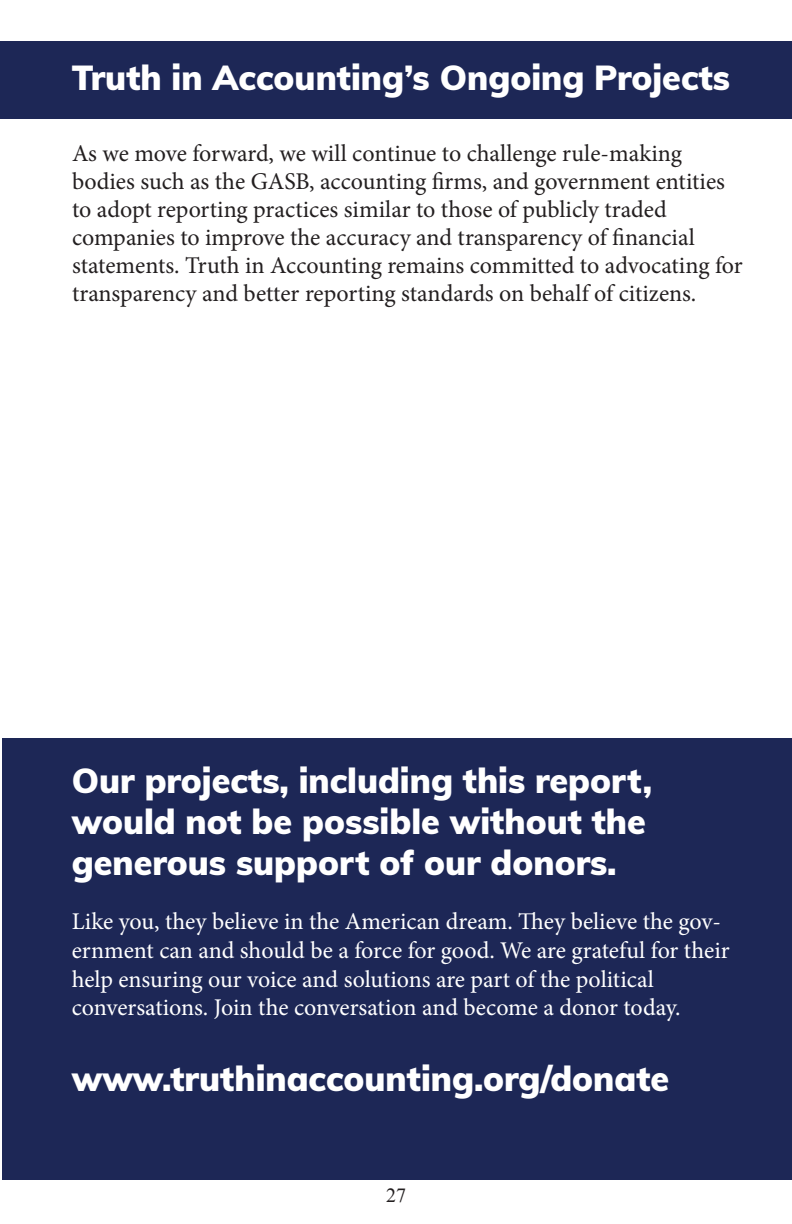
<style>
.page{position:relative;width:792px;height:1224px;background:#fff}
.page>*{position:absolute;margin:0;border:0;box-sizing:border-box;transform-origin:0 0}
.t1{font:900 34px/40.8px "Muli";color:#fff}
.t2{font:24px/28px "Minion Pro";color:#231f20}
.t3{font:24px/28.8px "Minion Pro";letter-spacing:-.005em;color:#fff}
.t4{font:20px "Times New Roman";color:#231f20}
</style>
<div class="page">
<div style="left:0;top:42px;width:792px;height:77px;background:#1d2756"></div>
<div style="left:2px;top:739px;width:790px;height:441px;background:#1d2756"></div>
<p class="t1" style="left:72px;top:55px;width:660px">Truth in Accounting’s Ongoing Projects</p>
<p class="t2" style="left:72px;top:139px;width:672px">As we move forward, we will continue to challenge rule-making bodies such as the GASB, accounting firms, and government entities to adopt reporting practices similar to those of publicly traded companies to improve the accuracy and transparency of financial statements. Truth in Accounting remains committed to advocating for transparency and better reporting standards on behalf of citizens.</p>
<p class="t1" style="left:72px;top:759px;width:582px">Our projects, including this report, would not be possible without the generous support of our donors.</p>
<p class="t3" style="left:72px;top:907px;width:659px">Like you, they believe in the American dream. They believe the gov&shy;ernment can and should be a force for good. We are grateful for their help ensuring our voice and solutions are part of the political</p>
<p class="t3" style="left:72px;top:993px;width:610px">conversations. Join the conversation and become a donor today.</p>
<p class="t1" style="left:72px;top:1056px;width:599px">www.truthinaccounting.org/donate</p>
<p class="t4" style="left:386px;top:1182px;width:21px">27</p>
</div>
